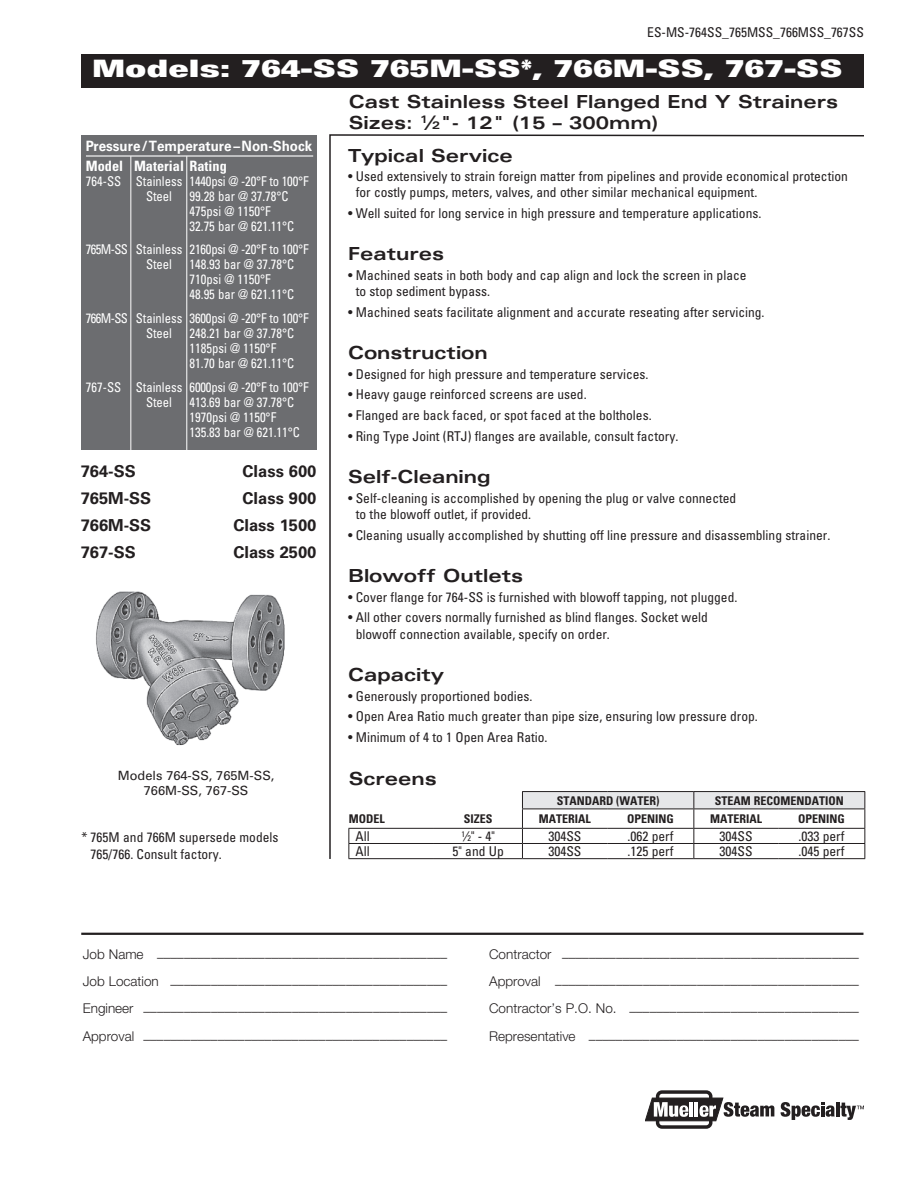
<style>
.page{position:relative;width:918px;height:1188px;background:#fff}
.page>*{position:absolute;margin:0;border:0;box-sizing:border-box;transform-origin:0 0}
.t1{font:24px "Univers LT Std X Black Ex";color:#fff}
.t2{font:700 expanded 18px/21px "Univers LT Std";color:#231f20}
.t3{font:700 16.5px "Univers LT Std";color:#231f20}
.t4{font:700 14.25px "Univers LT Std";color:#fff;scale:.94 1}
.t5{font:700 condensed 14.25px "Univers LT Std";color:#fff}
.t6{font:condensed 13.5px/16.5px "Univers LT Std";color:#231f20}
.t7{font:300 13.5px "Helvetica Neue LT Std";color:#231f20}
.t8{font:condensed 13.5px/15px "Univers LT Std";color:#fff;scale:.94 1}
.t9{font:12.75px/15.3px "Univers LT Std";color:#231f20;text-align:center}
.t10{font:700 condensed 12px "Univers LT Std";color:#231f20}
.s1{font-size:10.8px}
.s2{font-size:8.1px}
</style>
<div class="page">
<img style="left:96px;top:591px;width:189px;height:155px">
<div style="left:81px;top:54px;width:782px;height:33px;background:#231f20"></div>
<svg style="left:329px;top:134px;width:537px;height:726px"></svg>
<div style="left:81px;top:135px;width:235px;height:315px;background:#6c6d70"></div>
<hr style="left:86px;top:155px;width:227px;height:2px;background:#fff">
<hr style="left:130px;top:156px;width:1px;height:295px;background:#fff">
<hr style="left:186px;top:156px;width:1px;height:295px;background:#fff">
<hr style="left:522px;top:791px;width:85px;height:1px;background:#231f20">
<hr style="left:607px;top:791px;width:87px;height:1px;background:#231f20">
<hr style="left:694px;top:791px;width:84px;height:1px;background:#231f20">
<hr style="left:778px;top:791px;width:87px;height:1px;background:#231f20">
<hr style="left:348px;top:828px;width:86px;height:1px;background:#231f20">
<hr style="left:434px;top:828px;width:88px;height:1px;background:#231f20">
<hr style="left:348px;top:843px;width:86px;height:1px;background:#231f20">
<svg style="left:348px;top:829px;width:1px;height:29px"></svg>
<hr style="left:434px;top:843px;width:88px;height:1px;background:#231f20">
<svg style="left:522px;top:792px;width:343px;height:66px"></svg>
<hr style="left:348px;top:858px;width:86px;height:1px;background:#231f20">
<hr style="left:434px;top:858px;width:88px;height:1px;background:#231f20">
<hr style="left:522px;top:858px;width:85px;height:1px;background:#231f20">
<hr style="left:607px;top:858px;width:87px;height:1px;background:#231f20">
<hr style="left:694px;top:858px;width:84px;height:1px;background:#231f20">
<hr style="left:778px;top:858px;width:87px;height:1px;background:#231f20">
<svg style="left:781px;top:1102px;width:83px;height:18px"></svg>
<div style="left:656px;top:1090px;width:56px;height:39px;border:3px solid #231f20;border-radius:4px"></div>
<svg style="left:645px;top:1098px;width:129px;height:23px"></svg>
<hr style="left:81px;top:933px;width:782px;height:2px;background:#231f20">
<p class="t6" style="left:647px;top:24px;width:218px">ES-MS-764SS_765MSS_766MSS_767SS</p>
<h1 class="t1" style="left:92px;top:55px;width:752px">Models: 764-SS 765M-SS*, 766M-SS, 767-SS</h1>
<p class="t4" style="left:86px;top:138px;width:242px">Pressure/Temperature –Non-Shock</p>
<p class="t5" style="left:86px;top:157px;width:142px">Model Material Rating</p>
<p class="t8" style="left:146px;top:173px;width:175px;text-indent:-60px">764-SS Stainless 1440psi @ -20°F to 100°F<br>Steel</p>
<p class="t8" style="left:190px;top:188px;width:113px">99.28 bar @ 37.78°C<br>475psi @ 1150°F<br>32.75 bar @ 621.11°C</p>
<p class="t8" style="left:146px;top:242px;width:175px;text-indent:-60px">765M-SS Stainless 2160psi @ -20°F to 100°F<br>Steel</p>
<p class="t8" style="left:190px;top:257px;width:113px">148.93 bar @ 37.78°C<br>710psi @ 1150°F<br>48.95 bar @ 621.11°C</p>
<p class="t8" style="left:146px;top:310px;width:175px;text-indent:-60px">766M-SS Stainless 3600psi @ -20°F to 100°F<br>Steel</p>
<p class="t8" style="left:190px;top:325px;width:113px">248.21 bar @ 37.78°C<br>1185psi @ 1150°F<br>81.70 bar @ 621.11°C</p>
<p class="t8" style="left:146px;top:379px;width:175px;text-indent:-60px">767-SS Stainless 6000psi @ -20°F to 100°F<br>Steel</p>
<p class="t8" style="left:190px;top:394px;width:119px">413.69 bar @ 37.78°C<br>1970psi @ 1150°F<br>135.83 bar @ 621.11°C</p>
<p class="t3" style="left:81px;top:462px;width:57px">764-SS</p>
<p class="t3" style="left:243px;top:462px;width:75px">Class 600</p>
<p class="t3" style="left:81px;top:489px;width:72px">765M-SS</p>
<p class="t3" style="left:243px;top:489px;width:75px">Class 900</p>
<p class="t3" style="left:81px;top:516px;width:72px">766M-SS</p>
<p class="t3" style="left:233px;top:516px;width:85px">Class 1500</p>
<p class="t3" style="left:81px;top:543px;width:57px">767-SS</p>
<p class="t3" style="left:233px;top:543px;width:85px">Class 2500</p>
<p class="t9" style="left:118px;top:768px;width:158px">Models 764-SS, 765M-SS,<br>766M-SS, 767-SS</p>
<p class="t6" style="left:91px;top:829px;width:189px;text-indent:-9px">* 765M and 766M supersede models<br>765/766. Consult factory.</p>
<h2 class="t2" style="left:349px;top:91px;width:491px">Cast Stainless Steel Flanged End Y Strainers<br>Sizes: <sup>1</sup>⁄<span class="s1">2</span>"- 12" (15 – 300mm)</h2>
<h2 class="t2" style="left:348px;top:145px;width:166px">Typical Service</h2>
<p class="t6" style="left:356px;top:167px;width:494px;text-indent:-8px">• Used extensively to strain foreign matter from pipelines and provide economical protection for costly pumps, meters, valves, and other similar mechanical equipment.</p>
<p class="t6" style="left:348px;top:205px;width:415px">• Well suited for long service in high pressure and temperature applications.</p>
<h2 class="t2" style="left:348px;top:243px;width:98px">Features</h2>
<p class="t6" style="left:356px;top:266px;width:392px;text-indent:-8px">• Machined seats in both body and cap align and lock the screen in place to stop sediment bypass.</p>
<p class="t6" style="left:348px;top:304px;width:418px">• Machined seats facilitate alignment and accurate reseating after servicing.</p>
<h2 class="t2" style="left:348px;top:342px;width:141px">Construction</h2>
<p class="t6" style="left:348px;top:365px;width:302px">• Designed for high pressure and temperature services.</p>
<p class="t6" style="left:348px;top:386px;width:240px">• Heavy gauge reinforced screens are used.</p>
<p class="t6" style="left:348px;top:407px;width:305px">• Flanged are back faced, or spot faced at the boltholes.</p>
<p class="t6" style="left:348px;top:428px;width:332px">• Ring Type Joint (RTJ) flanges are available, consult factory.</p>
<h2 class="t2" style="left:348px;top:466px;width:144px">Self-Cleaning</h2>
<p class="t6" style="left:356px;top:489px;width:382px;text-indent:-8px">• Self-cleaning is accomplished by opening the plug or valve connected to the blowoff outlet, if provided.</p>
<p class="t6" style="left:348px;top:527px;width:484px">• Cleaning usually accomplished by shutting off line pressure and disassembling strainer.</p>
<h2 class="t2" style="left:348px;top:565px;width:177px">Blowoff Outlets</h2>
<p class="t6" style="left:348px;top:588px;width:391px">• Cover flange for 764-SS is furnished with blowoff tapping, not plugged.</p>
<p class="t6" style="left:356px;top:609px;width:354px;text-indent:-8px">• All other covers normally furnished as blind flanges. Socket weld blowoff connection available, specify on order.</p>
<h2 class="t2" style="left:348px;top:664px;width:98px">Capacity</h2>
<p class="t6" style="left:348px;top:687px;width:186px">• Generously proportioned bodies.</p>
<p class="t6" style="left:348px;top:708px;width:411px">• Open Area Ratio much greater than pipe size, ensuring low pressure drop.</p>
<p class="t6" style="left:348px;top:729px;width:201px">• Minimum of 4 to 1 Open Area Ratio.</p>
<h2 class="t2" style="left:349px;top:768px;width:90px">Screens</h2>
<p class="t10" style="left:557px;top:793px;width:104px">STANDARD (WATER)</p>
<p class="t10" style="left:715px;top:793px;width:130px">STEAM RECOMENDATION</p>
<p class="t10" style="left:349px;top:811px;width:37px">MODEL</p>
<p class="t10" style="left:464px;top:811px;width:30px">SIZES</p>
<p class="t10" style="left:539px;top:811px;width:53px">MATERIAL</p>
<p class="t10" style="left:627px;top:811px;width:48px">OPENING</p>
<p class="t10" style="left:710px;top:811px;width:53px">MATERIAL</p>
<p class="t10" style="left:798px;top:811px;width:48px">OPENING</p>
<p class="t6" style="left:356px;top:828px;width:16px">All</p>
<p class="t6" style="left:462px;top:828px;width:35px"><sup>1</sup>⁄<span class="s2">2</span>" - 4"</p>
<p class="t6" style="left:548px;top:828px;width:34px">304SS</p>
<p class="t6" style="left:628px;top:828px;width:48px">.062 perf</p>
<p class="t6" style="left:720px;top:828px;width:34px">304SS</p>
<p class="t6" style="left:799px;top:828px;width:48px">.033 perf</p>
<p class="t6" style="left:356px;top:843px;width:16px">All</p>
<p class="t6" style="left:453px;top:843px;width:53px">5" and Up</p>
<p class="t6" style="left:548px;top:843px;width:34px">304SS</p>
<p class="t6" style="left:628px;top:843px;width:48px">.125 perf</p>
<p class="t6" style="left:720px;top:843px;width:34px">304SS</p>
<p class="t6" style="left:799px;top:843px;width:48px">.045 perf</p>
<p class="t7" style="left:83px;top:949px;width:366px">Job Name –––––––––––––––––––––––––––––––––––––––––––</p>
<p class="t7" style="left:489px;top:949px;width:371px">Contractor ––––––––––––––––––––––––––––––––––––––––––––</p>
<p class="t7" style="left:83px;top:976px;width:366px">Job Location –––––––––––––––––––––––––––––––––––––––––</p>
<p class="t7" style="left:489px;top:976px;width:371px">Approval –––––––––––––––––––––––––––––––––––––––––––––</p>
<p class="t7" style="left:83px;top:1003px;width:366px">Engineer –––––––––––––––––––––––––––––––––––––––––––––</p>
<p class="t7" style="left:489px;top:1003px;width:371px">Contractor’s P.O. No. ––––––––––––––––––––––––––––––––––</p>
<p class="t7" style="left:83px;top:1031px;width:366px">Approval –––––––––––––––––––––––––––––––––––––––––––––</p>
<p class="t7" style="left:489px;top:1031px;width:371px">Representative ––––––––––––––––––––––––––––––––––––––––</p>
</div>
